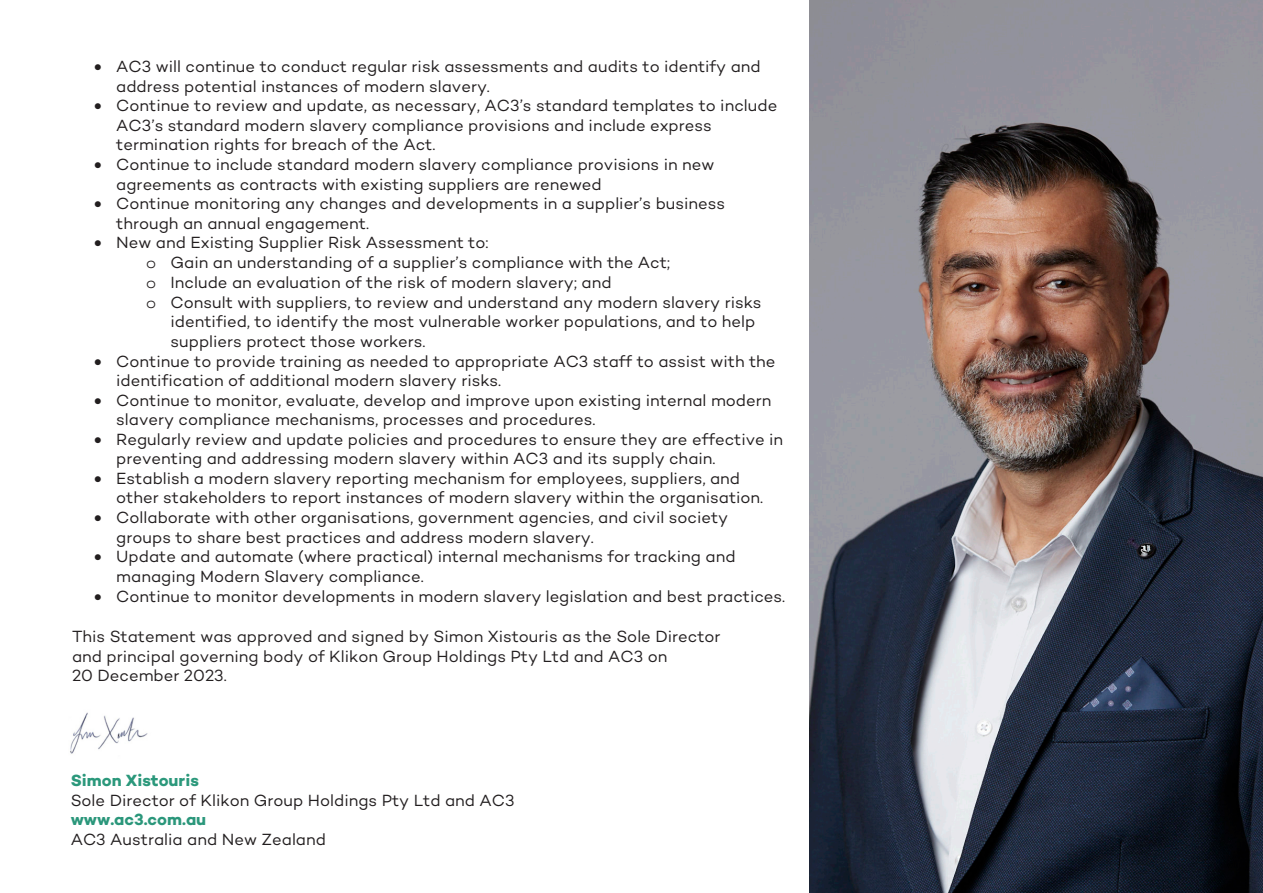
<style>
.page{position:relative;width:1263px;height:893px;background:#fff}
.page>*{position:absolute;margin:0;border:0;box-sizing:border-box;transform-origin:0 0}
.t1{font:16.5px/19.4px "Campton";color:#221e1f}
.t2{font:16.5px/19.8px "Campton";color:#231f20}
.t3{font:700 16.5px "Campton";color:#2b987b}
.t4{font:700 16.5px "Campton";color:#2b977b}
.s1{font-family:"Courier Std"}
</style>
<div class="page">
<img style="left:70px;top:712px;width:78px;height:42px">
<img style="left:809px;top:0;width:454px;height:893px">
<p class="t1" style="left:116px;top:57px;width:646px;text-indent:-22px">• AC3 will continue to conduct regular risk assessments and audits to identify and address potential instances of modern slavery.</p>
<p class="t1" style="left:116px;top:96px;width:662px;text-indent:-22px">• Continue to review and update, as necessary, AC3’s standard templates to include<br>AC3’s standard modern slavery compliance provisions and include express termination rights for breach of the Act.</p>
<p class="t1" style="left:116px;top:155px;width:600px;text-indent:-22px">• Continue to include standard modern slavery compliance provisions in new agreements as contracts with existing suppliers are renewed</p>
<p class="t1" style="left:116px;top:194px;width:610px;text-indent:-22px">• Continue monitoring any changes and developments in a supplier’s business through an annual engagement.</p>
<p class="t1" style="left:94px;top:233px;width:396px">• New and Existing Supplier Risk Assessment to:</p>
<p class="t1" style="left:146px;top:253px;width:525px"><span class="s1">o</span> Gain an understanding of a supplier’s compliance with the Act;</p>
<p class="t1" style="left:146px;top:272px;width:467px"><span class="s1">o</span> Include an evaluation of the risk of modern slavery; and</p>
<p class="t1" style="left:146px;top:292px;width:617px"><span class="s1">o</span> Consult with suppliers, to review and understand any modern slavery risks</p>
<p class="t1" style="left:171px;top:312px;width:586px">identified, to identify the most vulnerable worker populations, and to help</p>
<p class="t1" style="left:171px;top:331px;width:257px">suppliers protect those workers.</p>
<p class="t1" style="left:116px;top:351px;width:661px;text-indent:-22px">• Continue to provide training as needed to appropriate AC3 staff to assist with the identification of additional modern slavery risks.</p>
<p class="t1" style="left:116px;top:390px;width:657px;text-indent:-22px">• Continue to monitor, evaluate, develop and improve upon existing internal modern slavery compliance mechanisms, processes and procedures.</p>
<p class="t1" style="left:116px;top:429px;width:668px;text-indent:-22px">• Regularly review and update policies and procedures to ensure they are effective in preventing and addressing modern slavery within AC3 and its supply chain.</p>
<p class="t1" style="left:116px;top:468px;width:648px;text-indent:-22px">• Establish a modern slavery reporting mechanism for employees, suppliers, and other stakeholders to report instances of modern slavery within the organisation.</p>
<p class="t1" style="left:116px;top:508px;width:613px;text-indent:-22px">• Collaborate with other organisations, government agencies, and civil society groups to share best practices and address modern slavery.</p>
<p class="t1" style="left:116px;top:547px;width:621px;text-indent:-22px">• Update and automate (where practical) internal mechanisms for tracking and managing Modern Slavery compliance.</p>
<p class="t1" style="left:94px;top:586px;width:692px">• Continue to monitor developments in modern slavery legislation and best practices.</p>
<p class="t2" style="left:72px;top:626px;width:650px">This Statement was approved and signed by Simon Xistouris as the Sole Director and principal governing body of Klikon Group Holdings Pty Ltd and AC3 on<br>20 December 2023.</p>
<p class="t3" style="left:71px;top:770px;width:130px">Simon Xistouris</p>
<p class="t1" style="left:71px;top:790px;width:445px">Sole Director of Klikon Group Holdings Pty Ltd and AC3</p>
<p class="t4" style="left:71px;top:809px;width:137px">www.ac3.com.au</p>
<p class="t1" style="left:71px;top:829px;width:257px">AC3 Australia and New Zealand</p>
</div>
